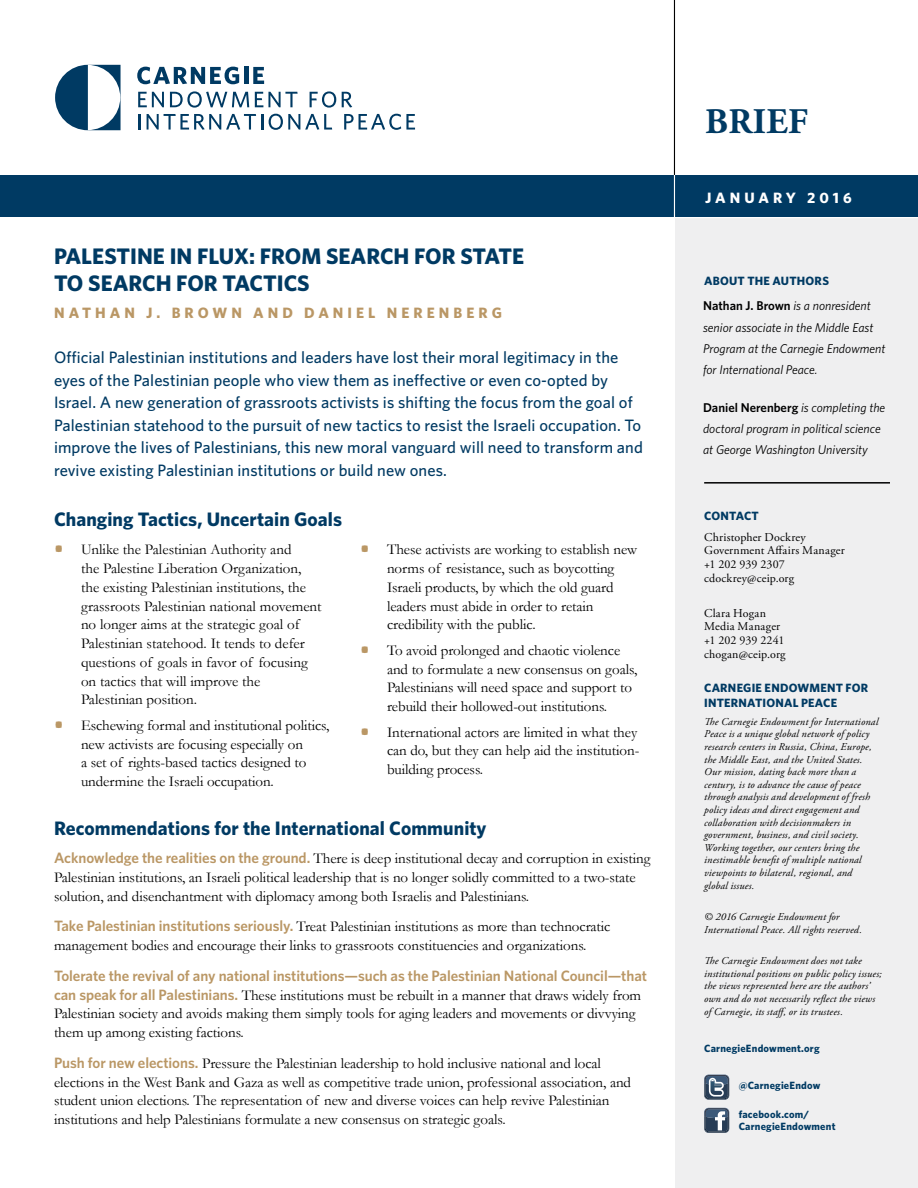
<style>
.page{position:relative;width:918px;height:1188px;background:#fff}
.page>*{position:absolute;margin:0;border:0;box-sizing:border-box;transform-origin:0 0}
.t1{font:700 36px "Adobe Garamond Pro";letter-spacing:.01em;color:#003a63}
.t2{font:500 24px "Whitney";color:#ba9765}
.t3{font:700 22.5px/27px "Whitney";color:#003a63}
.t4{font:700 19.5px "Whitney";letter-spacing:.005em;color:#003a63}
.t5{font:500 16.5px/22.5px "Whitney";letter-spacing:.005em;color:#003a63}
.t6{font:15px/18.8px "Garamond";letter-spacing:-.005em;color:#000}
.t7{font:600 15px "Whitney";letter-spacing:-.005em;color:#ba9765}
.t8{font:700 15px "Whitney";letter-spacing:.27em;color:#ba9765}
.t9{font:700 15px "Whitney";letter-spacing:.27em;color:#fff}
.t10{font:italic 12.75px/21px "Whitney";color:#000}
.t11{font:12px/13.8px "Adobe Garamond Pro";letter-spacing:.015em;color:#000}
.t12{font:700 12px/14.4px "Whitney";letter-spacing:.015em;color:#003a63}
.t13{font:italic 10.5px/12.6px "Adobe Garamond Pro";letter-spacing:.02em;color:#000}
.t14{font:700 10.5px/12.6px "Whitney";letter-spacing:.02em;color:#003a63}
.t15{font:1.5px "Garamond";color:#000}
.s1{font-family:"Whitney";font-weight:600;color:#ba9765}
.s2{font-weight:600;font-style:normal}
</style>
<div class="page">
<div style="left:675px;top:213px;width:243px;height:975px;background:#efeff0"></div>
<div style="left:0;top:176px;width:918px;height:41px;background:#003a63"></div>
<hr style="left:674px;top:0;width:1px;height:252px;background:#fff">
<hr style="left:674px;top:0;width:1px;height:175px;background:#000">
<hr style="left:704px;top:482px;width:186px;height:2px;background:#000">
<hr style="left:0;top:217px;width:918px;height:1px;background:#fff">
<svg style="left:704px;top:1075px;width:25px;height:25px"></svg>
<svg style="left:704px;top:1108px;width:25px;height:25px"></svg>
<svg style="left:137px;top:67px;width:102px;height:17px"></svg>
<hr style="left:244px;top:67px;width:4px;height:17px;background:#003a63">
<svg style="left:253px;top:67px;width:11px;height:17px"></svg>
<svg style="left:138px;top:92px;width:26px;height:15px"></svg>
<svg style="left:170px;top:91px;width:79px;height:17px"></svg>
<svg style="left:255px;top:92px;width:43px;height:15px"></svg>
<svg style="left:310px;top:91px;width:26px;height:17px"></svg>
<svg style="left:342px;top:92px;width:10px;height:15px"></svg>
<svg style="left:138px;top:114px;width:2px;height:16px"></svg>
<svg style="left:147px;top:114px;width:116px;height:16px"></svg>
<svg style="left:269px;top:114px;width:63px;height:16px"></svg>
<svg style="left:344px;top:114px;width:71px;height:16px"></svg>
<svg style="left:55px;top:65px;width:66px;height:65px"></svg>
<h3 class="t3" style="left:54px;top:242px;width:472px">PALESTINE IN FLUX: FROM SEARCH FOR STATE<br>TO SEARCH FOR TACTICS</h3>
<p class="t8" style="left:54px;top:302px;width:83px">NATHAN</p>
<p class="t8" style="left:146px;top:302px;width:16px">J .</p>
<p class="t8" style="left:172px;top:302px;width:72px">BROWN</p>
<p class="t8" style="left:253px;top:302px;width:41px">AND</p>
<p class="t8" style="left:304px;top:302px;width:73px">DANIEL</p>
<p class="t8" style="left:387px;top:302px;width:117px">NERENBERG</p>
<p class="t5" style="left:54px;top:346px;width:590px">Official Palestinian institutions and leaders have lost their moral legitimacy in the eyes of the Palestinian people who view them as ineffective or even co-opted by Israel A. new generation of grassroots activists is shifting the focus from the goal of Palestinian statehood to the pursuit of new tactics to resist the Israeli occupation. To improve the lives of Palestinians, this new moral vanguard will need to transform and revive existing Palestinian institutions or build new ones.</p>
<h3 class="t4" style="left:54px;top:506px;width:290px">Changing Tactics, Uncertain Goals</h3>
<h2 class="t2" style="left:54px;top:533px;width:12px">•</h2>
<h2 class="t2" style="left:54px;top:709px;width:12px">•</h2>
<p class="t6" style="left:81px;top:540px;width:212px">Unlike the Palestinian Authority and</p>
<p class="t6" style="left:81px;top:559px;width:242px">the Palestine Liberation Organization, the existing Palestinian institutions, the grassroots Palestinian national movement</p>
<p class="t15" style="left:287px;top:628px;width:15px">of</p>
<p class="t15" style="left:185px;top:628px;width:20px">the</p>
<p class="t15" style="left:100px;top:628px;width:38px">longer</p>
<p class="t15" style="left:259px;top:628px;width:26px">goal</p>
<p class="t15" style="left:141px;top:628px;width:28px">aims</p>
<p class="t15" style="left:207px;top:628px;width:49px">strategic</p>
<p class="t15" style="left:171px;top:628px;width:12px">at</p>
<p class="t15" style="left:81px;top:628px;width:17px">no</p>
<p class="t6" style="left:81px;top:634px;width:228px">Palestinian statehood. It tends to defer questions of goals in favor of focusing on tactics that will improve the Palestinian position.</p>
<p class="t6" style="left:81px;top:715px;width:250px">Eschewing formal and institutional politics,</p>
<p class="t6" style="left:81px;top:734px;width:227px">new activists are focusing especially on a set of rights-based tactics designed to undermine the Israeli occupation.</p>
<h2 class="t2" style="left:360px;top:533px;width:12px">•</h2>
<h2 class="t2" style="left:360px;top:634px;width:12px">•</h2>
<h2 class="t2" style="left:360px;top:715px;width:12px">•</h2>
<p class="t6" style="left:387px;top:540px;width:252px">These activists are working to establish new</p>
<p class="t6" style="left:387px;top:559px;width:229px">norms of resistance, such as boycotting Israeli products, by which the old guard leaders must abide in order to retain credibility with the public.</p>
<p class="t6" style="left:387px;top:640px;width:235px">To avoid prolonged and chaotic violence</p>
<p class="t6" style="left:387px;top:659px;width:252px">and to formulate a new consensus on goals,<br>Palestinians will need space and support to rebuild their hollowed-out institutions.</p>
<p class="t6" style="left:387px;top:722px;width:252px">International actors are limited in what they</p>
<p class="t6" style="left:387px;top:741px;width:254px">can do, but they can help aid the institution-</p>
<p class="t6" style="left:387px;top:760px;width:98px">building process.</p>
<h3 class="t4" style="left:54px;top:815px;width:434px">Recommendations for the International Community</h3>
<p class="t6" style="left:54px;top:849px;width:598px"><span class="s1">Acknowledge the realities on the ground.</span> There is deep institutional decay and corruption in existing<br>Palestinian institutions, an Israeli political leadership that is no longer solidly committed to a two-state solution, and disenchantment with diplomacy among both Israelis and Palestinians.</p>
<p class="t6" style="left:54px;top:917px;width:558px"><span class="s1">Take Palestinian institutions seriously.</span> Treat Palestinian institutions as more than technocratic management bodies and encourage their links to grassroots constituencies and organizations.</p>
<p class="t7" style="left:54px;top:966px;width:595px">Tolerate the revival of any national institutions—such as the Palestinian National Council—that</p>
<p class="t6" style="left:54px;top:985px;width:589px"><span class="s1">can speak for all Palestinians.</span> These institutions must be rebuilt in a manner that draws widely from<br>Palestinian society and avoids making them simply tools for aging leaders and movements or divvying them up among existing factions.</p>
<p class="t6" style="left:54px;top:1053px;width:579px"><span class="s1">Push for new elections.</span> Pressure the Palestinian leadership to hold inclusive national and local elections in the West Bank and Gaza as well as competitive trade union, professional association, and student union elections. The representation of new and diverse voices can help revive Palestinian institutions and help Palestinians formulate a new consensus on strategic goals.</p>
<h1 class="t1" style="left:705px;top:100px;width:104px">BRIEF</h1>
<p class="t9" style="left:705px;top:187px;width:92px">JANUARY</p>
<p class="t9" style="left:807px;top:187px;width:46px">2016</p>
<p class="t12" style="left:704px;top:274px;width:126px">ABOUT THE AUTHORS</p>
<p class="t10" style="left:703px;top:294px;width:172px;line-height:22.5px"><span class="s2">Nathan .J Brown</span> is a nonresident senior associate in the Middle East</p>
<p class="t10" style="left:703px;top:338px;width:184px">Program at the Carnegie Endowment for International Peace.</p>
<p class="t10" style="left:703px;top:397px;width:184px"><span class="s2">Daniel Nerenberg</span> is completing the doctoral program in political science at George Washington University</p>
<p class="t12" style="left:704px;top:508px;width:56px">CONTACT</p>
<p class="t11" style="left:704px;top:530px;width:142px">Christopher Dockrey<br>Government Affairs Manager +1 202 939 2307 cdockrey@ceip.org</p>
<p class="t11" style="left:704px;top:606px;width:83px">Clara Hogan<br>Media Manager +1 202 939 2241 chogan@ceip.org</p>
<p class="t12" style="left:704px;top:681px;width:165px">CARNEGIE ENDOWMENT FOR<br>INTERNATIONAL PEACE</p>
<p class="t13" style="left:704px;top:716px;width:176px">The Carnegie Endowmentfor International Peace ais unique global network ofpolicy research centers in Russia, China, Europe, the Middle East, and the United States.<br>Our mission, dating back more than a century tois, advance the cause ofpeace through analysis and development offresh policy ideas and direct engagement and collaboration with decisionmakers in government, business, and civil society.<br>Working together, our centers bring the inestimable benefit ofmultiple national viewpoints to bilateral, regional, and global issues.</p>
<p class="t13" style="left:704px;top:911px;width:159px">© 2016 Carnegie Endowmentfor<br>International Peace. All rights reserved.</p>
<p class="t13" style="left:704px;top:955px;width:159px">The Carnegie Endowment does not take</p>
<p class="t13" style="left:704px;top:968px;width:179px">institutionalpositions on public policy issues;</p>
<p class="t13" style="left:704px;top:980px;width:168px">the views represented here are the authors‘</p>
<p class="t13" style="left:704px;top:993px;width:172px">own and do not necessarily reflect the views</p>
<p class="t13" style="left:783px;top:1005px;width:61px">, or its trustees.</p>
<p class="t13" style="left:704px;top:1005px;width:85px">of Carnegie, its staff</p>
<p class="t14" style="left:704px;top:1042px;width:117px">CarnegieEndowment.org</p>
<p class="t14" style="left:739px;top:1079px;width:83px">@CarnegieEndow</p>
<p class="t14" style="left:739px;top:1107px;width:98px">facebook.com/<br>CarnegieEndowment</p>
</div>
